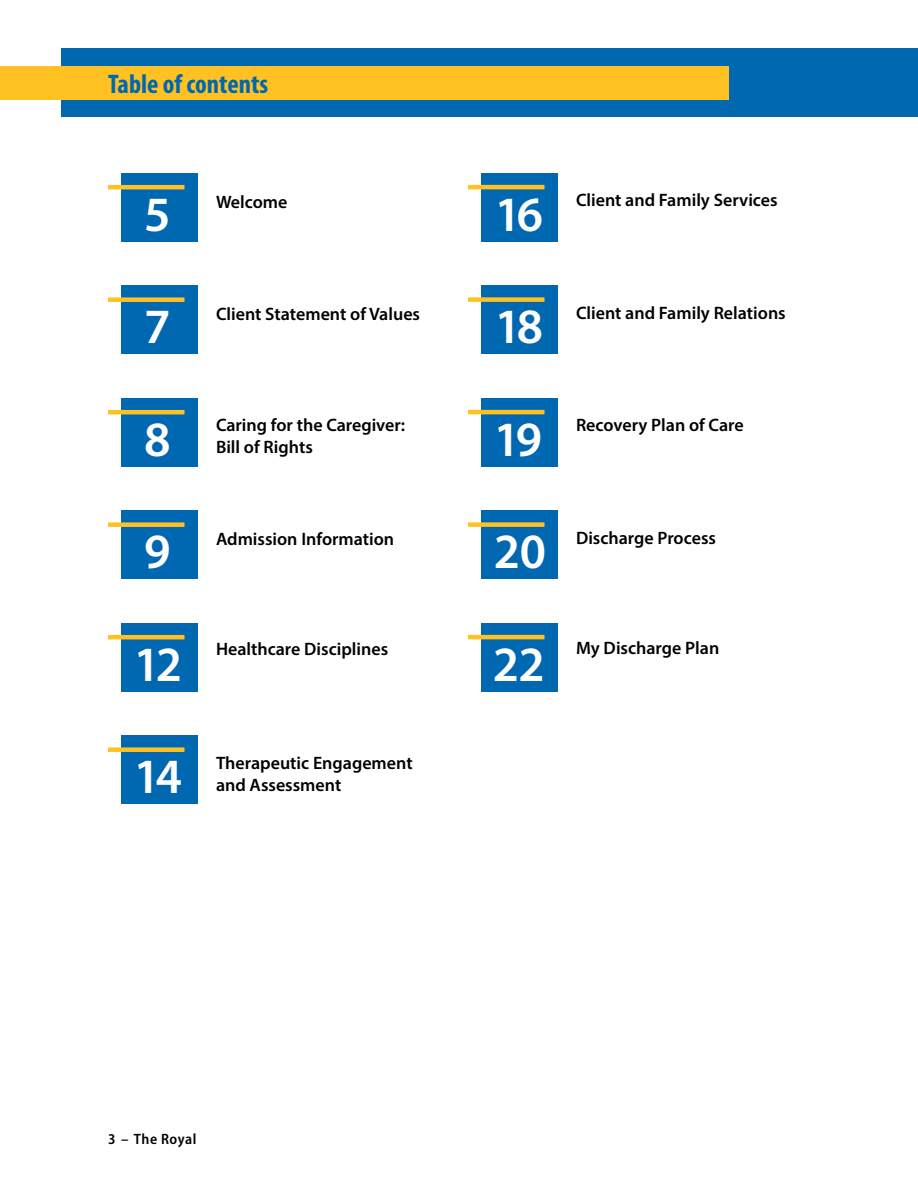
<style>
.page{position:relative;width:918px;height:1188px;background:#fff}
.page>*{position:absolute;margin:0;border:0;box-sizing:border-box;transform-origin:0 0}
.t1{font:600 49.5px "Myriad Pro";letter-spacing:-.09em;color:#fff}
.t2{font:700 condensed 27px "Myriad Pro";color:#0067b1}
.t3{font:600 18px/21.6px "Myriad Pro";color:#000}
.t4{font:600 semi-condensed 15px "Myriad Pro";letter-spacing:.03em;color:#000}
</style>
<div class="page">
<div style="left:62px;top:48px;width:856px;height:69px;background:#0067b1"></div>
<div style="left:0;top:67px;width:728px;height:33px;background:#ffc222"></div>
<div style="left:122px;top:173px;width:76px;height:69px;background:#0067b1"></div>
<hr style="left:108px;top:185px;width:76px;height:4px;background:#ffc222">
<div style="left:122px;top:285px;width:76px;height:69px;background:#0067b1"></div>
<div style="left:108px;top:297px;width:76px;height:5px;background:#ffc222"></div>
<div style="left:122px;top:398px;width:76px;height:69px;background:#0067b1"></div>
<hr style="left:108px;top:410px;width:76px;height:4px;background:#ffc222">
<div style="left:122px;top:510px;width:76px;height:69px;background:#0067b1"></div>
<div style="left:108px;top:522px;width:76px;height:5px;background:#ffc222"></div>
<div style="left:122px;top:623px;width:76px;height:69px;background:#0067b1"></div>
<hr style="left:108px;top:635px;width:76px;height:4px;background:#ffc222">
<div style="left:122px;top:735px;width:76px;height:69px;background:#0067b1"></div>
<div style="left:108px;top:747px;width:76px;height:5px;background:#ffc222"></div>
<div style="left:482px;top:173px;width:76px;height:68px;background:#0067b1"></div>
<hr style="left:468px;top:185px;width:76px;height:4px;background:#ffc222">
<div style="left:482px;top:285px;width:76px;height:69px;background:#0067b1"></div>
<div style="left:468px;top:297px;width:76px;height:5px;background:#ffc222"></div>
<div style="left:482px;top:398px;width:76px;height:68px;background:#0067b1"></div>
<hr style="left:468px;top:410px;width:76px;height:4px;background:#ffc222">
<div style="left:482px;top:510px;width:76px;height:69px;background:#0067b1"></div>
<div style="left:468px;top:522px;width:76px;height:5px;background:#ffc222"></div>
<div style="left:482px;top:623px;width:76px;height:68px;background:#0067b1"></div>
<hr style="left:468px;top:635px;width:76px;height:4px;background:#ffc222">
<h2 class="t2" style="left:108px;top:67px;width:162px">Table of contents</h2>
<h1 class="t1" style="left:144px;top:183px;width:28px">5</h1>
<p class="t3" style="left:216px;top:191px;width:73px">Welcome</p>
<h1 class="t1" style="left:495px;top:182px;width:50px">16</h1>
<p class="t3" style="left:576px;top:189px;width:203px">Client and Family Services</p>
<h1 class="t1" style="left:144px;top:295px;width:28px">7</h1>
<p class="t3" style="left:216px;top:302px;width:206px">Client Statement of Values</p>
<h1 class="t1" style="left:495px;top:295px;width:50px">18</h1>
<p class="t3" style="left:576px;top:302px;width:211px">Client and Family Relations</p>
<h1 class="t1" style="left:144px;top:408px;width:28px">8</h1>
<p class="t3" style="left:216px;top:414px;width:191px">Caring for the Caregiver:<br>Bill of Rights</p>
<h1 class="t1" style="left:494px;top:407px;width:50px">19</h1>
<p class="t3" style="left:576px;top:413px;width:169px">Recovery Plan of Care</p>
<h1 class="t1" style="left:144px;top:520px;width:28px">9</h1>
<p class="t3" style="left:216px;top:528px;width:180px">Admission Information</p>
<h1 class="t1" style="left:494px;top:520px;width:54px">20</h1>
<p class="t3" style="left:576px;top:527px;width:142px">Discharge Process</p>
<h1 class="t1" style="left:134px;top:633px;width:50px">12</h1>
<p class="t3" style="left:216px;top:638px;width:174px">Healthcare Disciplines</p>
<h1 class="t1" style="left:493px;top:632px;width:54px">22</h1>
<p class="t3" style="left:576px;top:637px;width:145px">My Discharge Plan</p>
<h1 class="t1" style="left:134px;top:745px;width:50px">14</h1>
<p class="t3" style="left:216px;top:752px;width:198px">Therapeutic Engagement and Assessment</p>
<p class="t4" style="left:108px;top:1129px;width:90px">3 – The Royal</p>
</div>
